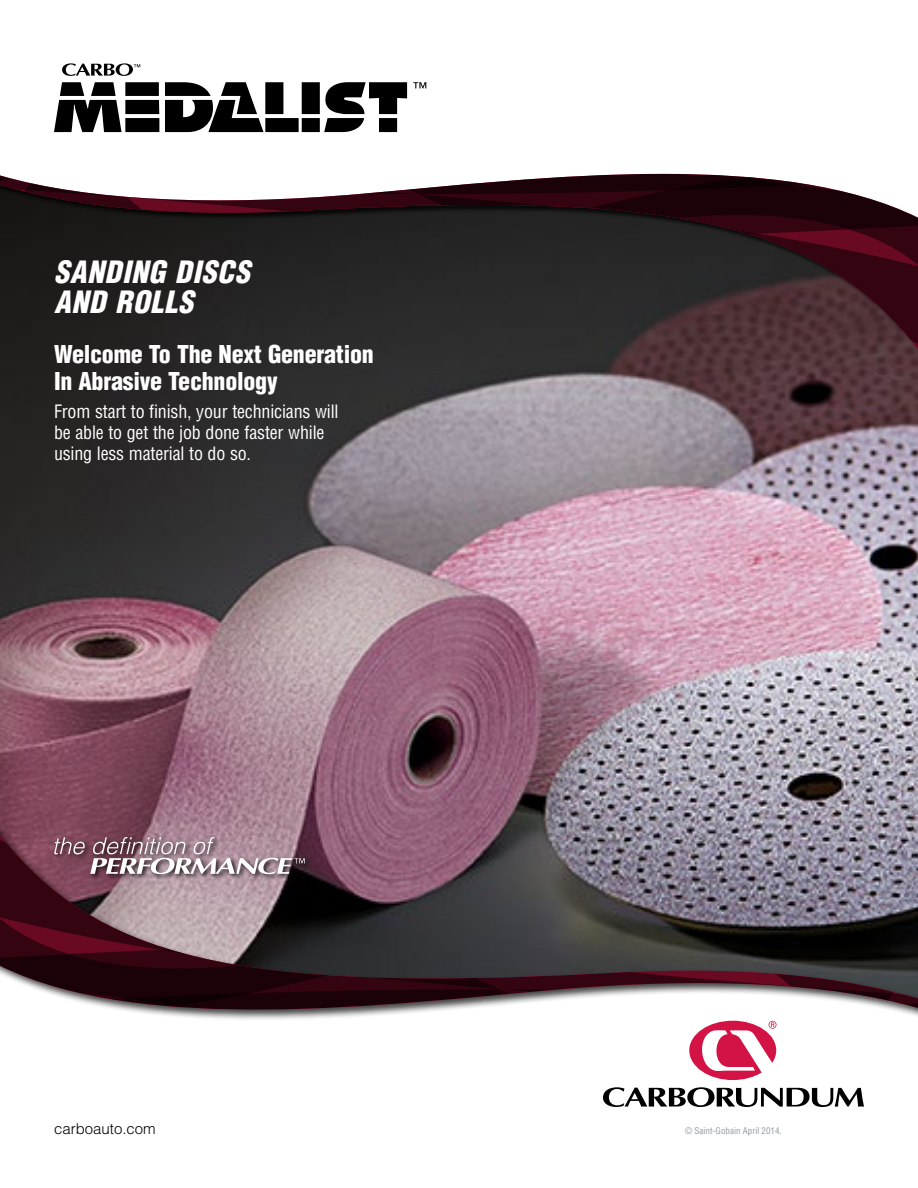
<style>
.page{position:relative;width:918px;height:1188px;background:#fff}
.page>*{position:absolute;margin:0;border:0;box-sizing:border-box;transform-origin:0 0}
.t1{font:italic 900 condensed 30px/30px "Helvetica LT Std";letter-spacing:.025em;color:#fff}
.t2{font:900 condensed 24px/27px "Helvetica LT Std";letter-spacing:-.01em;color:#fff}
.t3{font:condensed 18px/21px "Helvetica LT Std";letter-spacing:-.01em;color:#fff}
.t4{font:300 15px "Helvetica LT Std";color:#000}
.t5{font:condensed 9px "Helvetica LT Std";color:#949ca1}
</style>
<div class="page">
<img style="left:0;top:374px;width:918px;height:442px">
<div style="left:0;top:173px;width:918px;height:201px;background:#000;opacity:.75"></div>
<svg style="left:0;top:225px;width:918px;height:124px;fill:#272626"></svg>
<svg style="left:0;top:174px;width:918px;height:51px"></svg>
<div style="left:0;top:816px;width:918px;height:208px;background:#000;opacity:.75"></div>
<svg style="left:0;top:835px;width:918px;height:123px"></svg>
<svg style="left:0;top:958px;width:918px;height:66px"></svg>
<svg style="left:62px;top:63px;width:78px;height:13px"></svg>
<svg style="left:413px;top:82px;width:13px;height:6px"></svg>
<svg style="left:54px;top:82px;width:353px;height:50px"></svg>
<svg style="left:603px;top:1087px;width:261px;height:20px"></svg>
<svg style="left:689px;top:1021px;width:88px;height:59px"></svg>
<div style="left:52px;top:835px;width:259px;height:45px;background:#000;opacity:.75"></div>
<svg style="left:54px;top:837px;width:251px;height:37px"></svg>
<h1 class="t1" style="left:54px;top:257px;width:200px">SANDING DISCS<br>AND ROLLS</h1>
<h2 class="t2" style="left:54px;top:340px;width:321px">Welcome To The Next Generation<br>In Abrasive Technology</h2>
<p class="t3" style="left:54px;top:400px;width:286px">From start to finish, your technicians will be able to get the job done faster while using less material to do so.</p>
<p class="t4" style="left:54px;top:1119px;width:103px">carboauto.com</p>
<p class="t5" style="left:685px;top:1125px;width:98px">© Saint-Gobain April 2014.</p>
</div>
